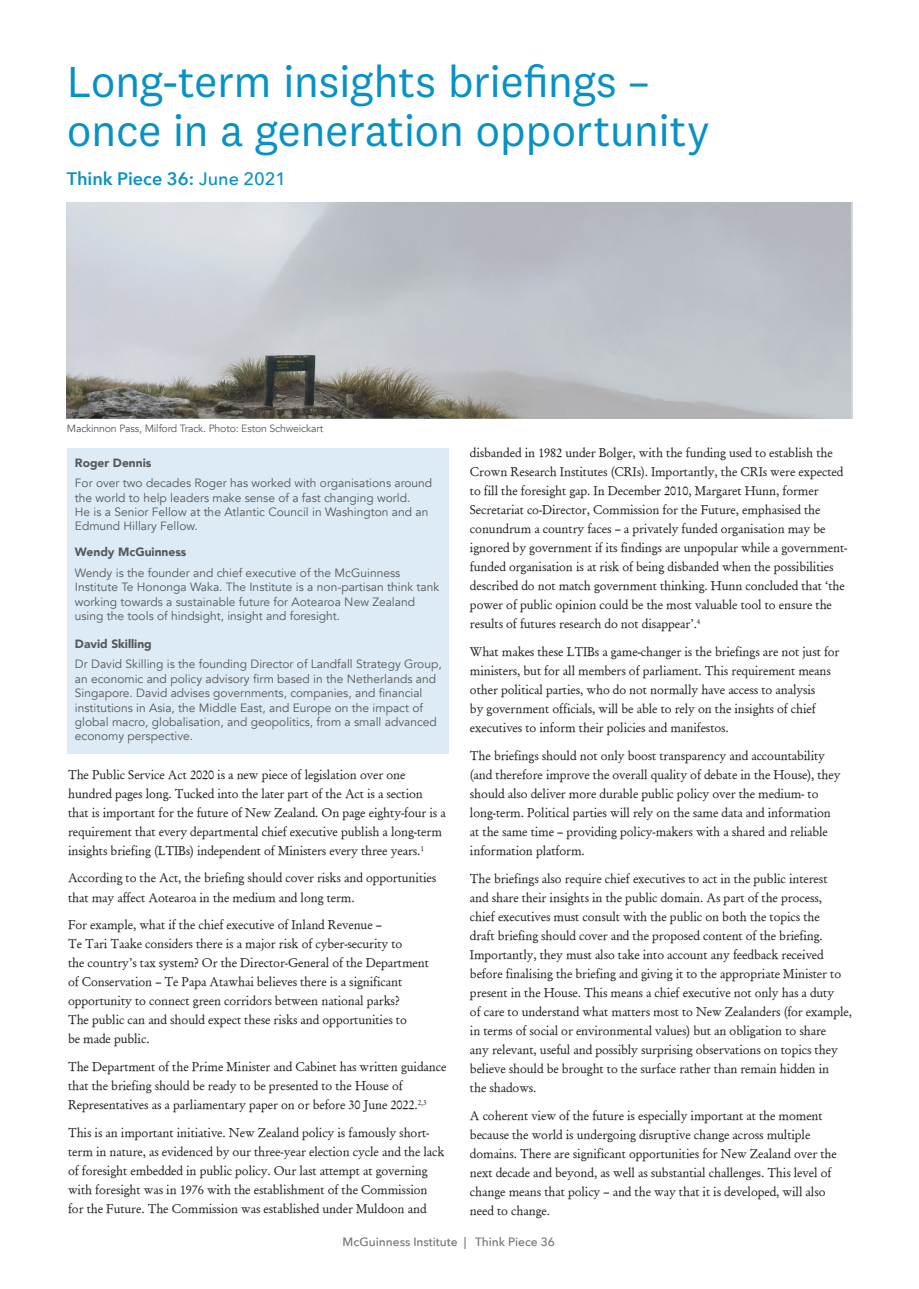
<style>
.page{position:relative;width:919px;height:1289px;background:#fff}
.page>*{position:absolute;margin:0;border:0;box-sizing:border-box;transform-origin:0 0}
.t1{font:45px/49.5px "National 2";letter-spacing:-.01em;color:#0792c5}
.t2{font:600 18px "Avenir Next";color:#0792c5}
.t3{font:12.75px/19px "Garamond Macronby Paul Kennett";letter-spacing:-.01em;color:#231f20}
.t4{font:12px/14.4px "Avenir";color:#57585a}
.t5{font:900 12px "Avenir";color:#57585a}
.t6{font:500 12px "Avenir Next";color:#717275}
.t7{font:10.5px "Avenir";letter-spacing:-.015em;color:#57585a}
.s1{font-weight:500}
</style>
<div class="page">
<div style="left:67px;top:448px;width:382px;height:305px;background:#dcebf5"></div>
<img style="left:67px;top:202px;width:783px;height:217px">
<h1 class="t1" style="left:67px;top:56px;width:644px">Long-term insights briefings – once in a generation opportunity</h1>
<h2 class="t2" style="left:67px;top:163px;width:221px">Think Piece 36: <span class="s1">June 2021</span></h2>
<p class="t7" style="left:67px;top:422px;width:258px">Mackinnon Pass, Milford Track. Photo: Eston Schweickart</p>
<p class="t5" style="left:75px;top:452px;width:78px">Roger Dennis</p>
<p class="t4" style="left:75px;top:476px;width:359px">For over two decades Roger has worked with organisations around the world to help leaders make sense of a fast changing world.<br>He is a Senior Fellow at the Atlantic Council in Washington and an Edmund Hillary Fellow.</p>
<p class="t5" style="left:75px;top:541px;width:113px">Wendy McGuinness</p>
<p class="t4" style="left:75px;top:565px;width:366px">Wendy is the founder and chief executive of the McGuinness Institute Te Hononga Waka. The Institute is a non-partisan think tank working towards a sustainable future for Aotearoa New Zealand using the tools of hindsight, insight and foresight.</p>
<p class="t5" style="left:75px;top:633px;width:78px">David Skilling</p>
<p class="t4" style="left:75px;top:657px;width:368px">Dr David Skilling is the founding Director of Landfall Strategy Group, an economic and policy advisory firm based in the Netherlands and Singapore. David advises governments, companies, and financial institutions in Asia, the Middle East, and Europe on the impact of global macro, globalisation, and geopolitics, from a small advanced economy perspective.</p>
<p class="t3" style="left:68px;top:764px;width:379px">The Public Service Act 2020 is a new piece of legislation over one hundred pages long. Tucked into the later part of the Act is a section that is important for the future of New Zealand. On page eighty-four is a requirement that every departmental chief executive publish a long-term insights briefing (LTIBs) independent of Ministers every three years.<sup>1</sup></p>
<p class="t3" style="left:68px;top:868px;width:370px">According to the Act, the briefing should cover risks and opportunities that may affect Aotearoa in the medium and long term.</p>
<p class="t3" style="left:68px;top:914px;width:362px">For example, what if the chief executive of Inland Revenue –<br>Te Tari Taake considers there is a major risk of cyber-security to<br>the country’s tax system? Or the Director-General of the Department of Conservation – Te Papa Atawhai believes there is a significant opportunity to connect green corridors between national parks?<br>The public can and should expect these risks and opportunities to<br>be made public.</p>
<p class="t3" style="left:68px;top:1056px;width:380px">The Department of the Prime Minister and Cabinet has written guidance that the briefing should be ready to be presented to the House of<br>Representatives as a parliamentary paper on or before 30 June 2022.<sup>2,3</sup></p>
<p class="t3" style="left:68px;top:1122px;width:378px">This is an important initiative. New Zealand policy is famously short&shy;term in nature, as evidenced by our three-year election cycle and the lack of foresight embedded in public policy. Our last attempt at governing with foresight was in 1976 with the establishment of the Commission for the Future. The Commission was established under Muldoon and</p>
<p class="t3" style="left:470px;top:442px;width:379px">disbanded in 1982 under Bolger, with the funding used to establish the Crown Research Institutes (CRIs). Importantly, the CRIs were expected to fill the foresight gap. In December 2010, Margaret Hunn, former Secretariat co-Director, Commission for the Future, emphasised the conundrum a country faces – a privately funded organisation may be ignored by government if its findings are unpopular while a government&shy;funded organisation is at risk of being disbanded when the possibilities described do not match government thinking. Hunn concluded that ‘the power of public opinion could be the most valuable tool to ensure the results of futures research do not disappear’.<sup>4</sup></p>
<p class="t3" style="left:470px;top:641px;width:371px">What makes these LTIBs a game-changer is the briefings are not just for ministers, but for all members of parliament. This requirement means other political parties, who do not normally have access to analysis<br>by government officials, will be able to rely on the insights of chief executives to inform their policies and manifestos.</p>
<p class="t3" style="left:470px;top:745px;width:372px">The briefings should not only boost transparency and accountability (and therefore improve the overall quality of debate in the House), they should also deliver more durable public policy over the medium- to long-term. Political parties will rely on the same data and information at the same time – providing policy-makers with a shared and reliable information platform.</p>
<p class="t3" style="left:470px;top:868px;width:383px">The briefings also require chief executives to act in the public interest<br>and share their insights in the public domain. As part of the process,<br>chief executives must consult with the public on both the topics the<br>draft briefing should cover and the proposed content of the briefing.<br>Importantly, they must also take into account any feedback received before finalising the briefing and giving it to the appropriate Minister to present in the House. This means a chief executive not only has a duty<br>of care to understand what matters most to New Zealanders (for example, in terms of social or environmental values) but an obligation to share<br>any relevant, useful and possibly surprising observations on topics they believe should be brought to the surface rather than remain hidden in<br>the shadows.</p>
<p class="t3" style="left:470px;top:1105px;width:368px">A coherent view of the future is especially important at the moment because the world is undergoing disruptive change across multiple domains. There are significant opportunities for New Zealand over the next decade and beyond, as well as substantial challenges. This level of change means that policy – and the way that it is developed, will also need to change.</p>
<p class="t6" style="left:342px;top:1231px;width:214px">McGuinness Institute | Think Piece 36</p>
</div>
